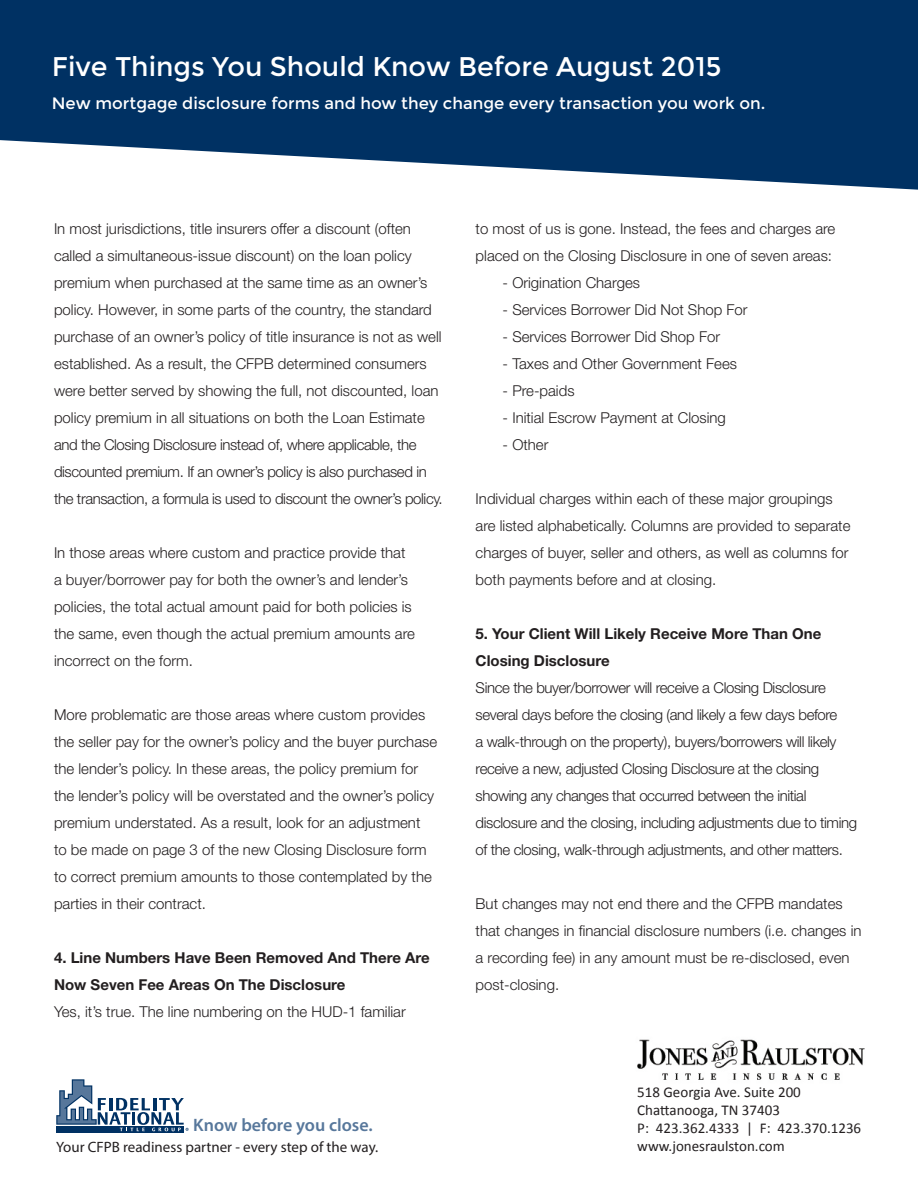
<style>
.page{position:relative;width:918px;height:1188px;background:#fff}
.page>*{position:absolute;margin:0;border:0;box-sizing:border-box;transform-origin:0 0}
.t1{font:27px "Montserrat";color:#fff}
.t2{font:600 18px "Myriad Pro";color:#57779b}
.t3{font:16.5px "Montserrat";color:#fff}
.t4{font:300 15px/27px "Helvetica Neue";color:#231f20}
.t5{font:300 15px/27px "Helvetica Neue";letter-spacing:-.025em;color:#231f20}
.t6{font:700 15px/27px "Helvetica Neue";color:#231f20}
.t7{font:15px "Calibri";color:#231f20}
.t8{font:15px "Myriad Pro";color:#231f20}
</style>
<div class="page">
<svg style="left:0;top:0;width:918px;height:190px;background:#214c77"></svg>
<svg style="left:56px;top:1131px;width:128px;height:1px"></svg>
<svg style="left:56px;top:1079px;width:133px;height:52px"></svg>
<img style="left:637px;top:1039px;width:228px;height:41px">
<p class="t1" style="left:52px;top:50px;width:671px">Five Things You Should Know Before August 2015</p>
<p class="t3" style="left:52px;top:93px;width:715px">New mortgage disclosure forms and how they change every transaction you work on.</p>
<p class="t4" style="left:54px;top:214px;width:390px">In most jurisdictions, title insurers offer a discount (often called a simultaneous-issue discount) on the loan policy premium when purchased at the same time as an owner’s policy. However, in some parts of the country, the standard purchase of an owner’s policy of title insurance is not as well established. As a result, the CFPB determined consumers were better served by showing the full, not discounted, loan policy premium in all situations on both the Loan Estimate and the Closing Disclosure instead of, where applicable, the discounted premium. If an owner’s policy is also purchased in the transaction, a formula is used to discount the owner’s policy.</p>
<p class="t4" style="left:54px;top:538px;width:362px">In those areas where custom and practice provide that a buyer/borrower pay for both the owner’s and lender’s policies, the total actual amount paid for both policies is the same, even though the actual premium amounts are incorrect on the form.</p>
<p class="t4" style="left:54px;top:700px;width:385px">More problematic are those areas where custom provides the seller pay for the owner’s policy and the buyer purchase the lender’s policy. In these areas, the policy premium for the lender’s policy will be overstated and the owner’s policy premium understated. As a result, look for an adjustment<br>to be made on page 3 of the new Closing Disclosure form to correct premium amounts to those contemplated by the parties in their contract.</p>
<p class="t6" style="left:54px;top:944px;width:377px">4. Line Numbers Have Been Removed And There Are<br>Now Seven Fee Areas On The Disclosure</p>
<p class="t4" style="left:54px;top:997px;width:353px">Yes, it’s true. The line numbering on the HUD-1 familiar</p>
<p class="t2" style="left:193px;top:1113px;width:181px">Know before you close.</p>
<p class="t8" style="left:56px;top:1138px;width:324px">Your CFPB readiness partner - every step of the way.</p>
<p class="t4" style="left:476px;top:214px;width:361px">to most of us is gone. Instead, the fees and charges are placed on the Closing Disclosure in one of seven areas:</p>
<p class="t4" style="left:503px;top:268px;width:139px">- Origination Charges</p>
<p class="t4" style="left:503px;top:295px;width:247px">- Services Borrower Did Not Shop For</p>
<p class="t4" style="left:503px;top:322px;width:219px">- Services Borrower Did Shop For</p>
<p class="t4" style="left:503px;top:349px;width:236px">- Taxes and Other Government Fees</p>
<p class="t4" style="left:503px;top:376px;width:73px">- Pre-paids</p>
<p class="t4" style="left:503px;top:403px;width:225px">- Initial Escrow Payment at Closing</p>
<p class="t4" style="left:503px;top:430px;width:47px">- Other</p>
<p class="t4" style="left:476px;top:484px;width:376px">Individual charges within each of these major groupings are listed alphabetically. Columns are provided to separate charges of buyer, seller and others, as well as columns for both payments before and at closing.</p>
<p class="t6" style="left:476px;top:620px;width:347px">5. Your Client Will Likely Receive More Than One<br>Closing Disclosure</p>
<p class="t5" style="left:476px;top:673px;width:383px">Since the buyer/borrower will receive a Closing Disclosure several days before the closing (and likely a few days before<br>a walk-through on the property), buyers/borrowers will likely receive a new, adjusted Closing Disclosure at the closing showing any changes that occurred between the initial disclosure and the closing, including adjustments due to timing of the closing, walk-through adjustments, and other matters.</p>
<p class="t4" style="left:476px;top:889px;width:387px">But changes may not end there and the CFPB mandates that changes in financial disclosure numbers (i.e. changes in a recording fee) in any amount must be re-disclosed, even post-closing.</p>
<p class="t7" style="left:637px;top:1083px;width:165px">518 Georgia Ave. Suite 200</p>
<p class="t7" style="left:637px;top:1101px;width:144px">Chattanooga, TN 37403</p>
<p class="t7" style="left:637px;top:1119px;width:225px">P: 423.362.4333 | F: 423.370.1236</p>
<p class="t7" style="left:637px;top:1137px;width:149px">www.jonesraulston.com</p>
</div>
